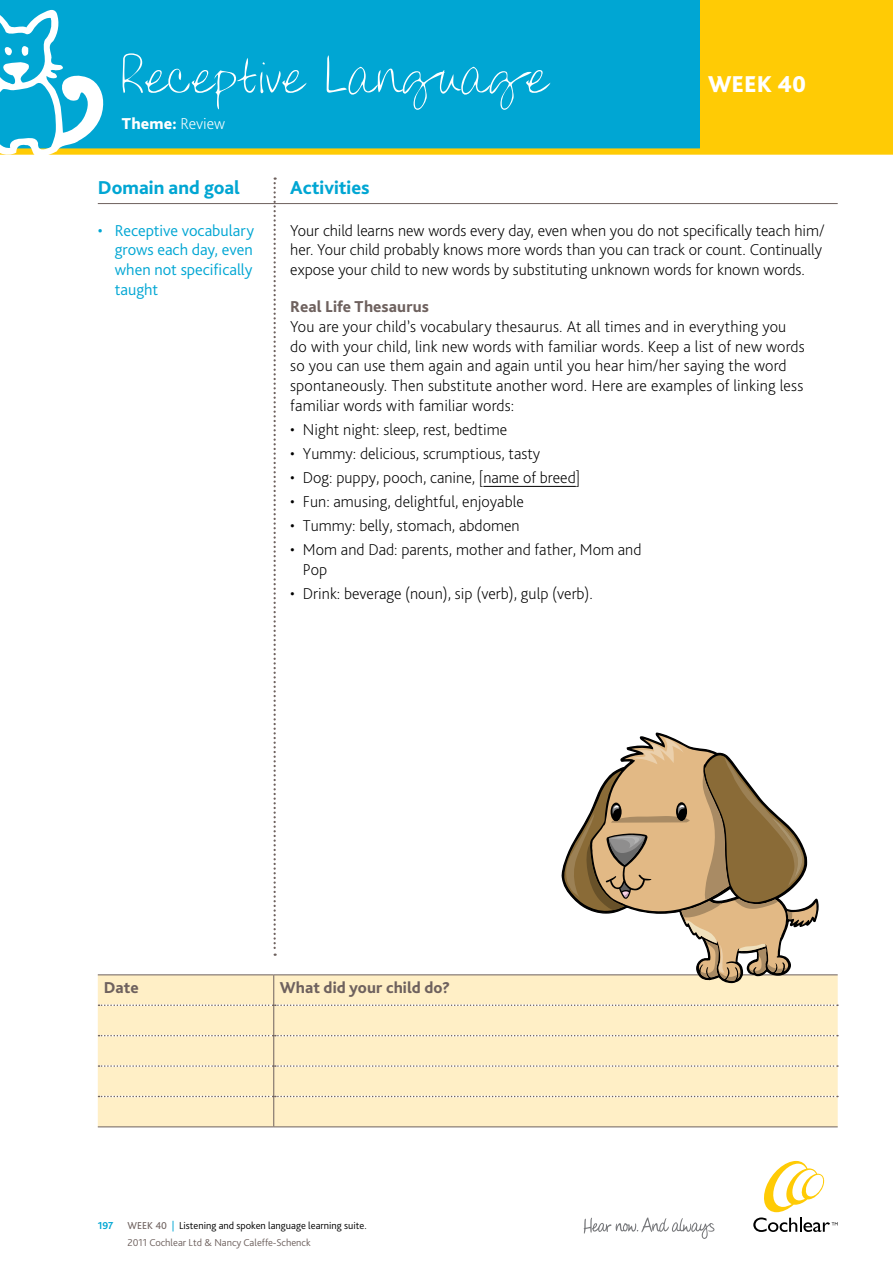
<style>
.page{position:relative;width:893px;height:1263px;background:#fff}
.page>*{position:absolute;margin:0;border:0;box-sizing:border-box;transform-origin:0 0}
.t1{font:54px "Dennis Script";color:#fff}
.t2{font:800 24px "Bliss Pro";color:#fff}
.t3{font:800 19.5px "Bliss Pro";color:#00a6d3}
.t4{font:200 16.5px/19.8px "Bliss Pro";color:#000}
.t5{font:300 16.5px/19.8px "Bliss Pro";color:#00a6d3;text-align:justify}
.t6{font:800 16.5px "Bliss Pro";letter-spacing:.005em;color:#6e615e}
.t7{font:800 16.5px "Bliss Pro";letter-spacing:.01em;color:#fff}
.t8{font:300 10.5px "Bliss Pro";color:#000}
.t9{font:300 10.5px "Bliss Pro";color:#6e615e}
.t10{font:700 10.5px "Bliss Pro";color:#00a6d3}
.s1{font-weight:200}
.s2{font-weight:400;color:#6e615e}
.s3{font-weight:400;color:#00a6d3}
</style>
<div class="page">
<svg style="left:753px;top:1161px;width:85px;height:71px"></svg>
<svg style="left:584px;top:1217px;width:130px;height:22px"></svg>
<hr style="left:98px;top:203px;width:740px;height:1px;background:#6e615e">
<div style="left:0;top:0;width:893px;height:149px;background:#00a6d3"></div>
<div style="left:98px;top:975px;width:740px;height:151px;background:#ffefc6"></div>
<svg style="left:99px;top:1004px;width:739px;height:2px"></svg>
<svg style="left:99px;top:1035px;width:739px;height:1px"></svg>
<svg style="left:99px;top:1065px;width:739px;height:2px"></svg>
<svg style="left:99px;top:1096px;width:739px;height:1px"></svg>
<hr style="left:98px;top:974px;width:176px;height:1px;background:#6e615e">
<hr style="left:274px;top:974px;width:564px;height:1px;background:#6e615e">
<hr style="left:98px;top:1126px;width:176px;height:1px;background:#6e615e">
<hr style="left:274px;top:1126px;width:564px;height:1px;background:#6e615e">
<hr style="left:273px;top:975px;width:1px;height:30px;background:#6e615e">
<hr style="left:273px;top:1005px;width:1px;height:31px;background:#6e615e">
<hr style="left:273px;top:1036px;width:1px;height:30px;background:#6e615e">
<hr style="left:273px;top:1066px;width:1px;height:30px;background:#6e615e">
<hr style="left:273px;top:1096px;width:1px;height:30px;background:#6e615e">
<div style="left:701px;top:0;width:192px;height:149px;background:#ffcb05"></div>
<div style="left:0;top:148px;width:893px;height:6px;background:#ffcb05"></div>
<svg style="left:274px;top:177px;width:2px;height:779px"></svg>
<svg style="left:0;top:10px;width:104px;height:145px"></svg>
<hr style="left:483px;top:486px;width:93px;height:1px;background:#000">
<svg style="left:562px;top:732px;width:257px;height:251px"></svg>
<svg style="left:563px;top:735px;width:254px;height:247px"></svg>
<h1 class="t1" style="left:116px;top:40px;width:433px">Receptive Language</h1>
<p class="t7" style="left:122px;top:114px;width:105px">Theme: <span class="s1">Review</span></p>
<h2 class="t2" style="left:708px;top:69px;width:99px">WEEK 40</h2>
<p class="t3" style="left:98px;top:176px;width:144px">Domain and goal</p>
<p class="t5" style="left:115px;top:220px;width:141px;text-indent:-17px">• Receptive vocabulary grows each day, even when not specifically taught</p>
<p class="t3" style="left:290px;top:176px;width:81px">Activities</p>
<p class="t4" style="left:290px;top:220px;width:536px">Your child learns new words every day, even when you do not specifically teach him/ her. Your child probably knows more words than you can track or count. Continually expose your child to new words by substituting unknown words for known words.</p>
<p class="t6" style="left:290px;top:296px;width:140px">Real Life Thesaurus</p>
<p class="t4" style="left:290px;top:316px;width:516px">You are your child’s vocabulary thesaurus. At all times and in everything you do with your child, link new words with familiar words. Keep a list of new words so you can use them again and again until you hear him/her saying the word spontaneously. Then substitute another word. Here are examples of linking less familiar words with familiar words:</p>
<p class="t4" style="left:290px;top:419px;width:218px">• Night night: sleep, rest, bedtime</p>
<p class="t4" style="left:290px;top:443px;width:251px">• Yummy: delicious, scrumptious, tasty</p>
<p class="t4" style="left:290px;top:467px;width:291px">• Dog: puppy, pooch, canine, [name of breed]</p>
<p class="t4" style="left:290px;top:491px;width:235px">• Fun: amusing, delightful, enjoyable</p>
<p class="t4" style="left:290px;top:515px;width:231px">• Tummy: belly, stomach, abdomen</p>
<p class="t4" style="left:303px;top:539px;width:340px;text-indent:-13px">• Mom and Dad: parents, mother and father, Mom and<br>Pop</p>
<p class="t4" style="left:290px;top:583px;width:304px">• Drink: beverage (noun), sip (verb), gulp (verb).</p>
<p class="t6" style="left:104px;top:978px;width:36px">Date</p>
<p class="t6" style="left:280px;top:978px;width:172px">What did your child do?</p>
<p class="t10" style="left:98px;top:1219px;width:17px">197</p>
<p class="t8" style="left:128px;top:1219px;width:241px"><span class="s2">WEEK 40</span> <span class="s3">|</span> Listening and spoken language learning suite.</p>
<p class="t9" style="left:128px;top:1236px;width:185px">2011 Cochlear Ltd &amp; Nancy Caleffe-Schenck</p>
</div>
